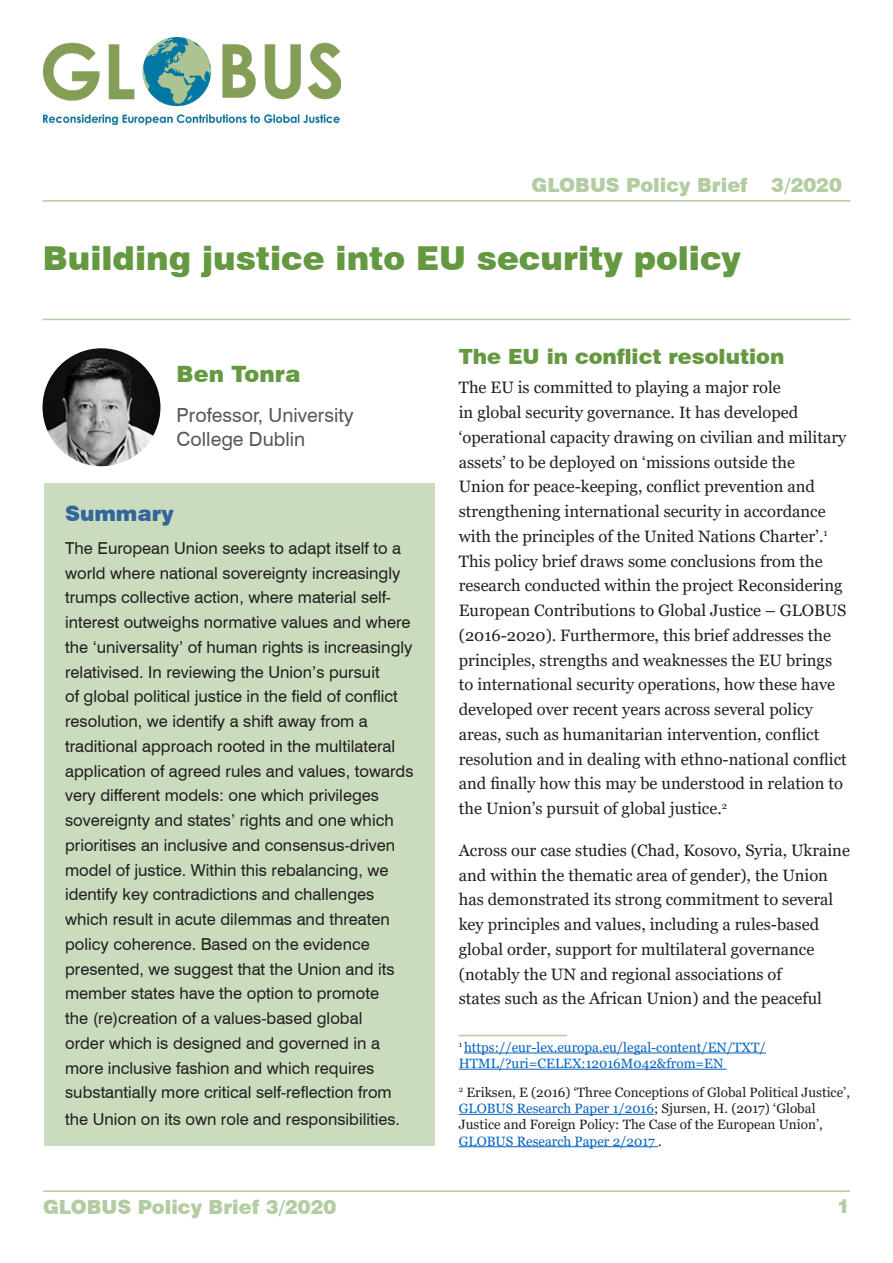
<style>
.page{position:relative;width:893px;height:1263px;background:#fff}
.page>*{position:absolute;margin:0;border:0;box-sizing:border-box;transform-origin:0 0}
.t1{font:900 33px "Swiss 721 BT";color:#659941}
.t2{font:900 22.5px "Swiss 721 BT";color:#659941}
.Paragraph_Style_3{font:900 21px "Swiss 721 BT";color:#659941}
.t3{font:900 21px "Swiss 721 BT";color:#33669a}
.t4{font:900 19.5px "Swiss 721 BT";color:#b3cca1}
.t5{font:19.5px/23.4px "Swiss 721 BT";color:#57585a}
.t6{font:16.5px/24.8px "Georgia";color:#231f20}
.Paragraph_Style_3-2{font:16.5px/24.8px "Swiss 721 BT";color:#231f20}
.Endnote_text{font:13.5px/16.2px "Georgia";color:#231f20}
.Endnote_text-2{font:13.5px/16.2px "Georgia";color:#0563c1}
.s1{color:#0563c1}
.s2{font-style:italic}
</style>
<div class="page">
<img style="left:44px;top:38px;width:296px;height:86px">
<hr style="left:43px;top:200px;width:807px;height:2px;background:#b3cca1">
<hr style="left:459px;top:1035px;width:108px;height:1px;background:#b3cca1">
<hr style="left:464px;top:1053px;width:302px;height:1px;background:#0563c1">
<hr style="left:459px;top:1069px;width:268px;height:1px;background:#0563c1">
<hr style="left:459px;top:1114px;width:195px;height:1px;background:#0563c1">
<hr style="left:459px;top:1146px;width:199px;height:1px;background:#0563c1">
<img style="left:43px;top:348px;width:117px;height:118px;border-radius:59px">
<div style="left:44px;top:483px;width:391px;height:662px;background:#cbdcbe"></div>
<hr style="left:43px;top:319px;width:807px;height:1px;background:#b3cca1">
<hr style="left:43px;top:1190px;width:807px;height:2px;background:#b3cca1">
<p class="t4" style="left:531px;top:174px;width:218px">GLOBUS Policy Brief</p>
<p class="t4" style="left:771px;top:174px;width:72px">3/2020</p>
<p class="t1" style="left:43px;top:238px;width:700px">Building justice into EU security policy</p>
<p class="t2" style="left:177px;top:360px;width:125px">Ben Tonra</p>
<p class="t5" style="left:177px;top:404px;width:179px">Professor, University<br>College Dublin</p>
<p class="t3" style="left:65px;top:500px;width:110px">Summary</p>
<p class="Paragraph_Style_3-2" style="left:65px;top:535px;width:350px">The European Union seeks to adapt itself to a world where national sovereignty increasingly trumps collective action, where material self&shy;interest outweighs normative values and where the ‘universality’ of human rights is increasingly relativised. In reviewing the Union’s pursuit<br>of global political justice in the field of conflict resolution, we identify a shift away from a traditional approach rooted in the multilateral application of agreed rules and values, towards very different models: one which privileges sovereignty and states’ rights and one which prioritises an inclusive and consensus-driven model of justice. Within this rebalancing, we identify key contradictions and challenges which result in acute dilemmas and threaten policy coherence. Based on the evidence presented, we suggest that the Union and its member states have the option to promote<br>the (re)creation of a values-based global<br>order which is designed and governed in a more inclusive fashion and which requires substantially more critical self-reflection from</p>
<p class="Paragraph_Style_3-2" style="left:65px;top:1107px;width:337px">the Union on its own role and responsibilities.</p>
<p class="Paragraph_Style_3" style="left:459px;top:344px;width:327px">The EU in conflict resolution</p>
<p class="t6" style="left:459px;top:375px;width:390px">The EU is committed to playing a major role<br>in global security governance. It has developed ‘operational capacity drawing on civilian and military assets’ to be deployed on ‘missions outside the<br>Union for peace-keeping, conflict prevention and strengthening international security in accordance with the principles of the United Nations Charter’.<sup>1<br></sup>This policy brief draws some conclusions from the research conducted within the project Reconsidering European Contributions to Global Justice – GLOBUS (2016-2020). Furthermore, this brief addresses the principles, strengths and weaknesses the EU brings to international security operations, how these have developed over recent years across several policy areas, such as humanitarian intervention, conflict resolution and in dealing with ethno-national conflict and finally how this may be understood in relation to the Union’s pursuit of global justice.<sup>2</sup></p>
<p class="t6" style="left:459px;top:838px;width:393px">Across our case studies (Chad, Kosovo, Syria, Ukraine and within the thematic area of gender), the Union has demonstrated its strong commitment to several key principles and values, including a rules-based global order, support for multilateral governance (notably the UN and regional associations of<br>states such as the African Union) and the peaceful</p>
<p class="Endnote_text-2" style="left:459px;top:1039px;width:309px"><sup>1</sup> https://eur-lex.europa.eu/legal-content/EN/TXT/<br>HTML/?uri=CELEX:12016M042&amp;from=EN</p>
<p class="Endnote_text" style="left:459px;top:1084px;width:393px"><sup>2</sup> Eriksen, E (2016) ‘Three Conceptions of Global Political Justice’, <span class="s1">GLOBUS Research Paper 1/2016</span>; Sjursen, H. (2017) ‘Global Justice and Foreign Policy: The Case of the European Union’, <span class="s1">GLOBUS Research Paper 2/2017</span> <span class="s2">.</span></p>
<p class="t4" style="left:43px;top:1195px;width:295px">GLOBUS Policy Brief 3/2020</p>
<p class="t4" style="left:837px;top:1194px;width:14px">1</p>
</div>
